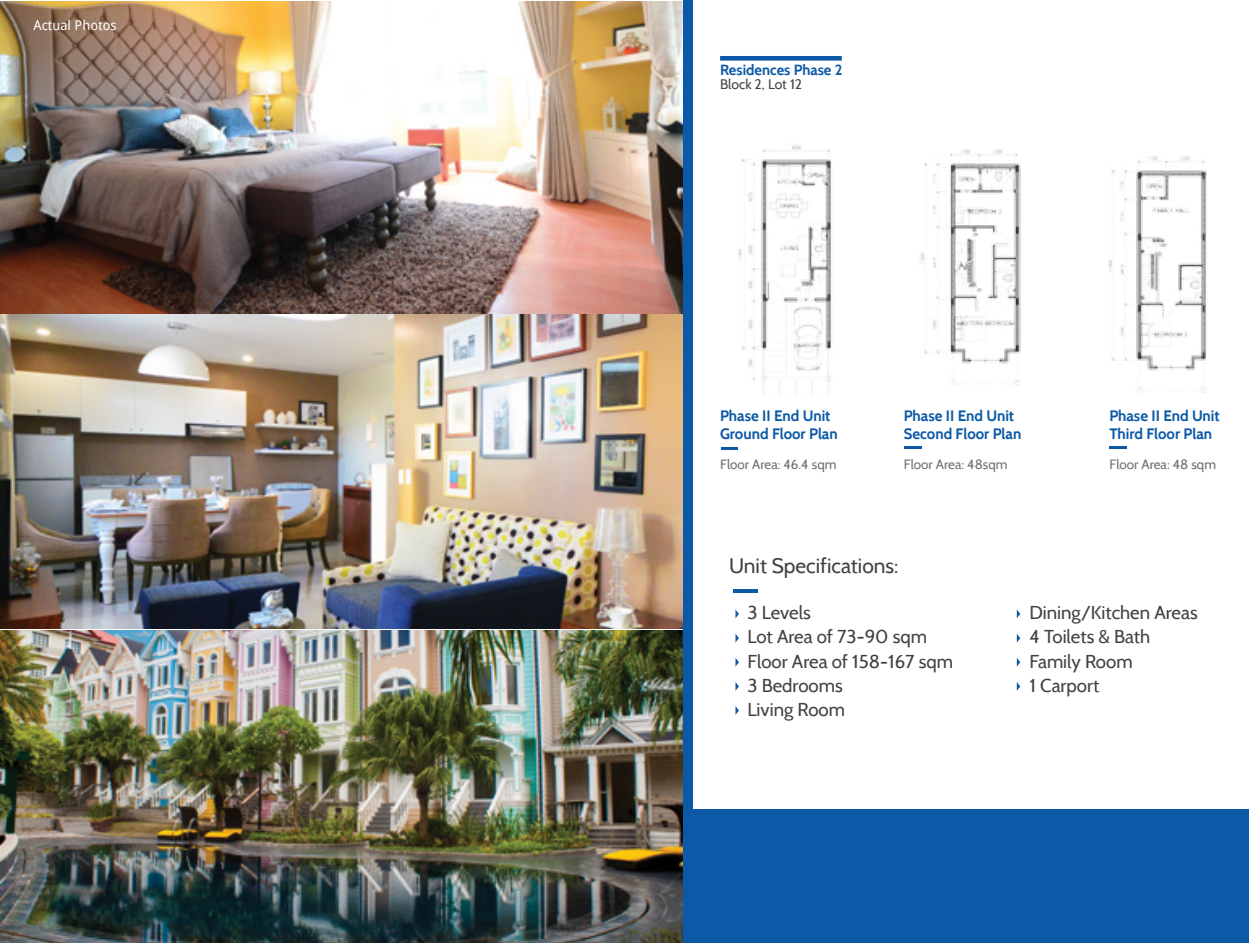
<style>
.page{position:relative;width:1249px;height:943px;background:#fff}
.page>*{position:absolute;margin:0;border:0;box-sizing:border-box;transform-origin:0 0}
.t1{font:20.93px "Cabin";color:#414042}
.t2{font:18.68px/24.1px "Cabin";color:#414042}
.t3{font:700 15.08px/18px "Cabin";color:#0c59a7}
.t4{font:700 14.62px "Cabin";color:#0c59a7}
.t5{font:13.72px "Cabin";letter-spacing:-.005em;color:#414042}
.t6{font:13.5px "Droid Sans";color:#fff}
.t7{font:13.28px "Cabin";color:#6d6e71}
</style>
<div class="page">
<div style="left:720px;top:56px;width:122px;height:5px;background:#0c59a7"></div>
<hr style="left:733px;top:589px;width:25px;height:3px;background:#0c59a7">
<svg style="left:735px;top:609px;width:4px;height:9px"></svg>
<svg style="left:735px;top:634px;width:4px;height:8px"></svg>
<svg style="left:735px;top:658px;width:4px;height:8px"></svg>
<svg style="left:735px;top:682px;width:4px;height:9px"></svg>
<svg style="left:1017px;top:610px;width:3px;height:8px"></svg>
<svg style="left:1017px;top:634px;width:3px;height:8px"></svg>
<svg style="left:1017px;top:658px;width:3px;height:8px"></svg>
<svg style="left:1017px;top:682px;width:3px;height:9px"></svg>
<svg style="left:735px;top:706px;width:4px;height:9px"></svg>
<hr style="left:721px;top:447px;width:16px;height:3px;background:#0c59a7">
<svg style="left:904px;top:446px;width:17px;height:2px"></svg>
<svg style="left:1109px;top:446px;width:18px;height:2px"></svg>
<img style="left:738px;top:145px;width:93px;height:249px">
<img style="left:920px;top:149px;width:101px;height:237px">
<img style="left:1109px;top:156px;width:98px;height:237px">
<img style="left:0;top:2px;width:683px;height:627px">
<div style="left:693px;top:809px;width:556px;height:134px;background:#0c59a7"></div>
<img style="left:0;top:630px;width:683px;height:313px">
<div style="left:683px;top:0;width:10px;height:943px;background:#0c59a7"></div>
<p class="t6" style="left:33px;top:17px;width:85px">Actual Photos</p>
<p class="t4" style="left:720px;top:61px;width:124px">Residences Phase 2</p>
<p class="t5" style="left:720px;top:76px;width:84px">Block 2, Lot 12</p>
<p class="t3" style="left:720px;top:406px;width:119px">Phase II End Unit<br>Ground Floor Plan</p>
<p class="t7" style="left:720px;top:456px;width:118px">Floor Area: 46.4 sqm</p>
<p class="t3" style="left:904px;top:406px;width:119px">Phase II End Unit<br>Second Floor Plan</p>
<p class="t7" style="left:904px;top:456px;width:105px">Floor Area: 48sqm</p>
<p class="t3" style="left:1109px;top:406px;width:112px">Phase II End Unit<br>Third Floor Plan</p>
<p class="t7" style="left:1109px;top:456px;width:108px">Floor Area: 48 sqm</p>
<p class="t1" style="left:729px;top:553px;width:171px">Unit Specifications:</p>
<p class="t2" style="left:747px;top:600px;width:207px">3 Levels<br>Lot Area of 73-90 sqm<br>Floor Area of 158-167 sqm<br>3 Bedrooms<br>Living Room</p>
<p class="t2" style="left:1029px;top:600px;width:170px">Dining/Kitchen Areas<br>4 Toilets &amp; Bath<br>Family Room<br>1 Carport</p>
</div>
